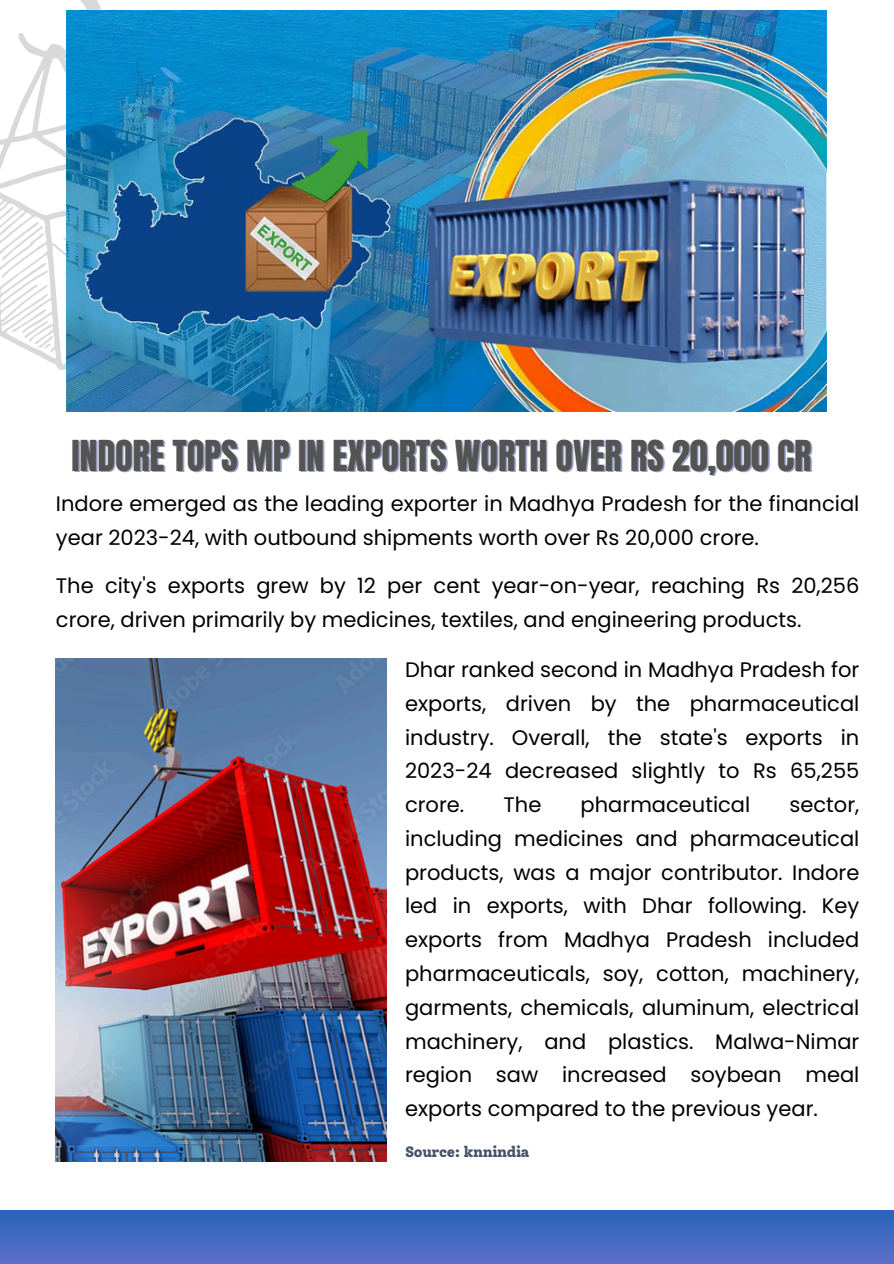
<style>
.page{position:relative;width:894px;height:1264px;background:#fff}
.page>*{position:absolute;margin:0;border:0;box-sizing:border-box;transform-origin:0 0}
.t1{font:36.3px "Anton";letter-spacing:-.005em;color:#545454}
.t2{font:21px/33.8px "Poppins";color:#000}
.t3{font:800 15px "Solway";letter-spacing:-.025em;color:#455369}
</style>
<div class="page">
<img style="left:56px;top:658px;width:331px;height:503px">
<svg style="left:0;top:0;width:228px;height:370px"></svg>
<img style="left:67px;top:11px;width:759px;height:400px">
<div style="left:0;top:1210px;width:893px;height:53px;background:linear-gradient(to bottom,#2565b9,#5e6fc9)"></div>
<h1 class="t1" style="left:71px;top:429px;width:741px">INDORE TOPS MP IN EXPORTS WORTH OVER RS 20,000 CR</h1>
<p class="t2" style="left:56px;top:487px;width:804px">Indore emerged as the leading exporter in Madhya Pradesh for the financial year 2023-24, with outbound shipments worth over Rs 20,000 crore.</p>
<h2 class="t2" style="left:56px;top:569px;width:804px">The city's exports grew by 12 per cent year-on-year, reaching Rs 20,256 crore, driven primarily by medicines, textiles, and engineering products.</h2>
<h2 class="t2" style="left:405px;top:653px;width:455px;text-align:justify">Dhar ranked second in Madhya Pradesh for exports, driven by the pharmaceutical industry. Overall, the state's exports in 2023-24 decreased slightly to Rs 65,255 crore.</h2>
<h2 class="t2" style="left:503px;top:788px;width:39px">The</h2>
<h2 class="t2" style="left:580px;top:788px;width:171px">pharmaceutical</h2>
<h2 class="t2" style="left:405px;top:788px;width:455px;text-align:justify;text-indent:384px">sector, including medicines and pharmaceutical products, was a major contributor. Indore led in exports, with Dhar following. Key exports from Madhya Pradesh included pharmaceuticals, soy, cotton, machinery, garments, chemicals, aluminum, electrical machinery, and plastics. Malwa-Nimar region saw increased soybean meal exports compared to the previous year.</h2>
<h2 class="t3" style="left:405px;top:1143px;width:126px">Source: knnindia</h2>
</div>
